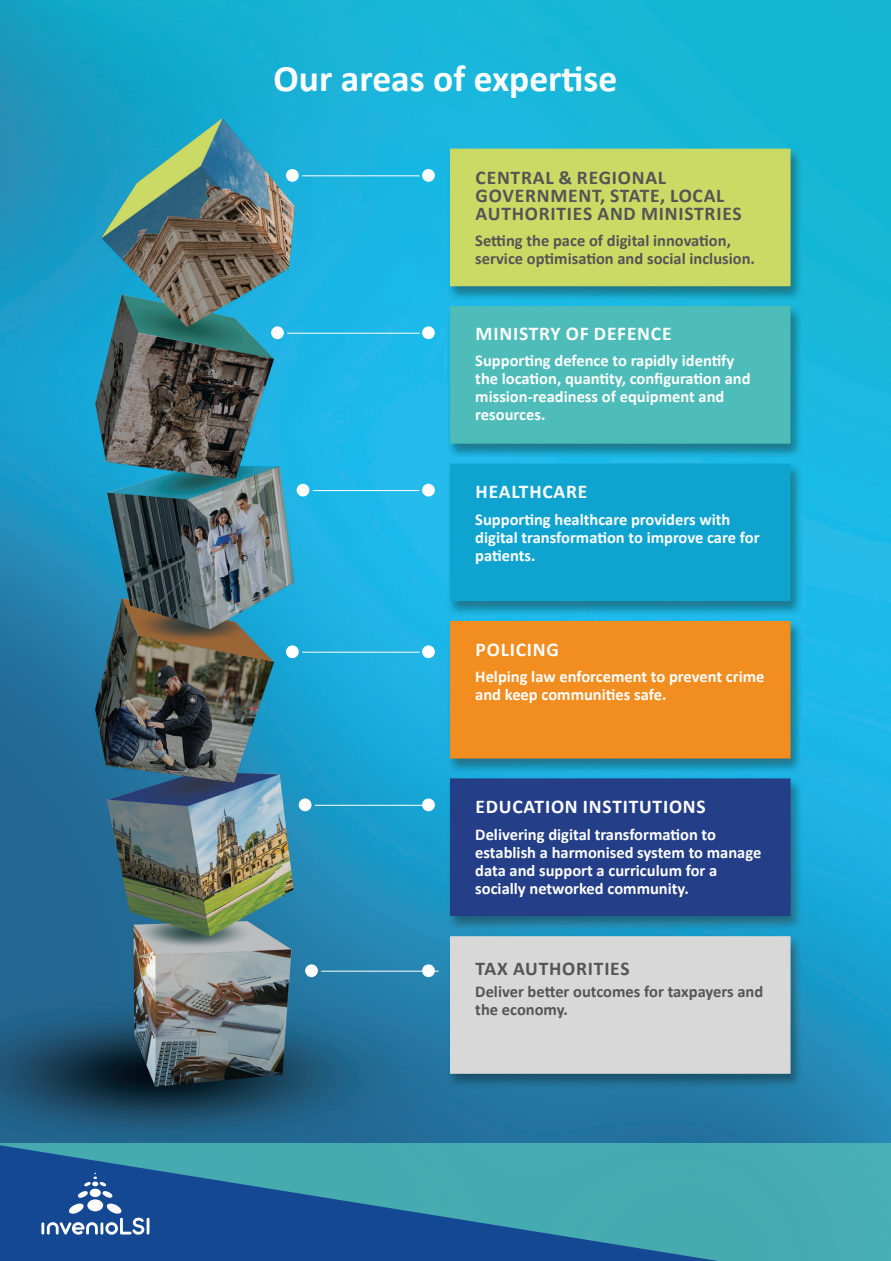
<style>
.page{position:relative;width:891px;height:1261px;background:#fff}
.page>*{position:absolute;margin:0;border:0;box-sizing:border-box;transform-origin:0 0}
.t1{font:700 37.5px "Calibri";color:#fff}
.t2{font:700 19.5px/18px "Calibri";letter-spacing:.04em;color:#545554}
.t3{font:700 19.5px "Calibri";letter-spacing:.04em;color:#fff}
.t4{font:700 16.5px/18px "Calibri";color:#fff}
.t5{font:700 16.5px/18px "Calibri";color:#545554}
</style>
<div class="page">
<img style="left:0;top:0;width:891px;height:1143px">
<div style="left:422px;top:169px;width:13px;height:13px;background:#fff;border-radius:50%"></div>
<div style="left:422px;top:326px;width:13px;height:13px;background:#fff;border-radius:50%"></div>
<div style="left:422px;top:484px;width:13px;height:12px;background:#fff;border-radius:50%"></div>
<div style="left:422px;top:645px;width:13px;height:13px;background:#fff;border-radius:50%"></div>
<div style="left:422px;top:798px;width:13px;height:13px;background:#fff;border-radius:50%"></div>
<div style="left:422px;top:964px;width:13px;height:13px;background:#fff;border-radius:50%"></div>
<div style="left:286px;top:169px;width:13px;height:13px;background:#fff;border-radius:50%"></div>
<div style="left:271px;top:326px;width:13px;height:13px;background:#fff;border-radius:50%"></div>
<div style="left:297px;top:484px;width:12px;height:12px;background:#fff;border-radius:50%"></div>
<div style="left:286px;top:645px;width:13px;height:13px;background:#fff;border-radius:50%"></div>
<div style="left:299px;top:798px;width:12px;height:13px;background:#fff;border-radius:50%"></div>
<div style="left:305px;top:964px;width:13px;height:13px;background:#fff;border-radius:50%"></div>
<hr style="left:302px;top:175px;width:117px;height:1px;background:#fff">
<hr style="left:287px;top:333px;width:132px;height:1px;background:#fff">
<hr style="left:313px;top:490px;width:106px;height:1px;background:#fff">
<hr style="left:302px;top:652px;width:117px;height:1px;background:#fff">
<hr style="left:315px;top:805px;width:117px;height:1px;background:#fff">
<hr style="left:321px;top:971px;width:118px;height:1px;background:#fff">
<div style="left:0;top:1143px;width:891px;height:118px;background:#47acb1"></div>
<svg style="left:0;top:1145px;width:718px;height:116px"></svg>
<svg style="left:87px;top:1199px;width:16px;height:12px"></svg>
<svg style="left:77px;top:1172px;width:36px;height:25px"></svg>
<svg style="left:41px;top:1203px;width:108px;height:31px;background:#587cb1"></svg>
<p class="t1" style="left:274px;top:54px;width:345px">Our areas of expertise</p>
<p class="t2" style="left:475px;top:168px;width:267px">CENTRAL &amp; REGIONAL<br>GOVERNMENT, STATE, LOCAL<br>AUTHORITIES AND MINISTRIES</p>
<p class="t5" style="left:475px;top:232px;width:281px">Setting the pace of digital innovation, service optimisation and social inclusion.</p>
<p class="t3" style="left:475px;top:321px;width:197px">MINISTRY OF DEFENCE</p>
<p class="t4" style="left:475px;top:352px;width:277px">Supporting defence to rapidly identify the location, quantity, configuration and mission-readiness of equipment and resources.</p>
<p class="t3" style="left:475px;top:479px;width:113px">HEALTHCARE</p>
<p class="t4" style="left:475px;top:510px;width:286px">Supporting healthcare providers with digital transformation to improve care for patients.</p>
<p class="t3" style="left:475px;top:637px;width:85px">POLICING</p>
<p class="t4" style="left:475px;top:668px;width:291px">Helping law enforcement to prevent crime and keep communities safe.</p>
<p class="t3" style="left:475px;top:794px;width:232px">EDUCATION INSTITUTIONS</p>
<p class="t4" style="left:475px;top:825px;width:288px">Delivering digital transformation to establish a harmonised system to manage data and support a curriculum for a socially networked community.</p>
<p class="t2" style="left:475px;top:959px;width:155px">TAX AUTHORITIES</p>
<p class="t5" style="left:475px;top:982px;width:289px">Deliver better outcomes for taxpayers and the economy.</p>
</div>
